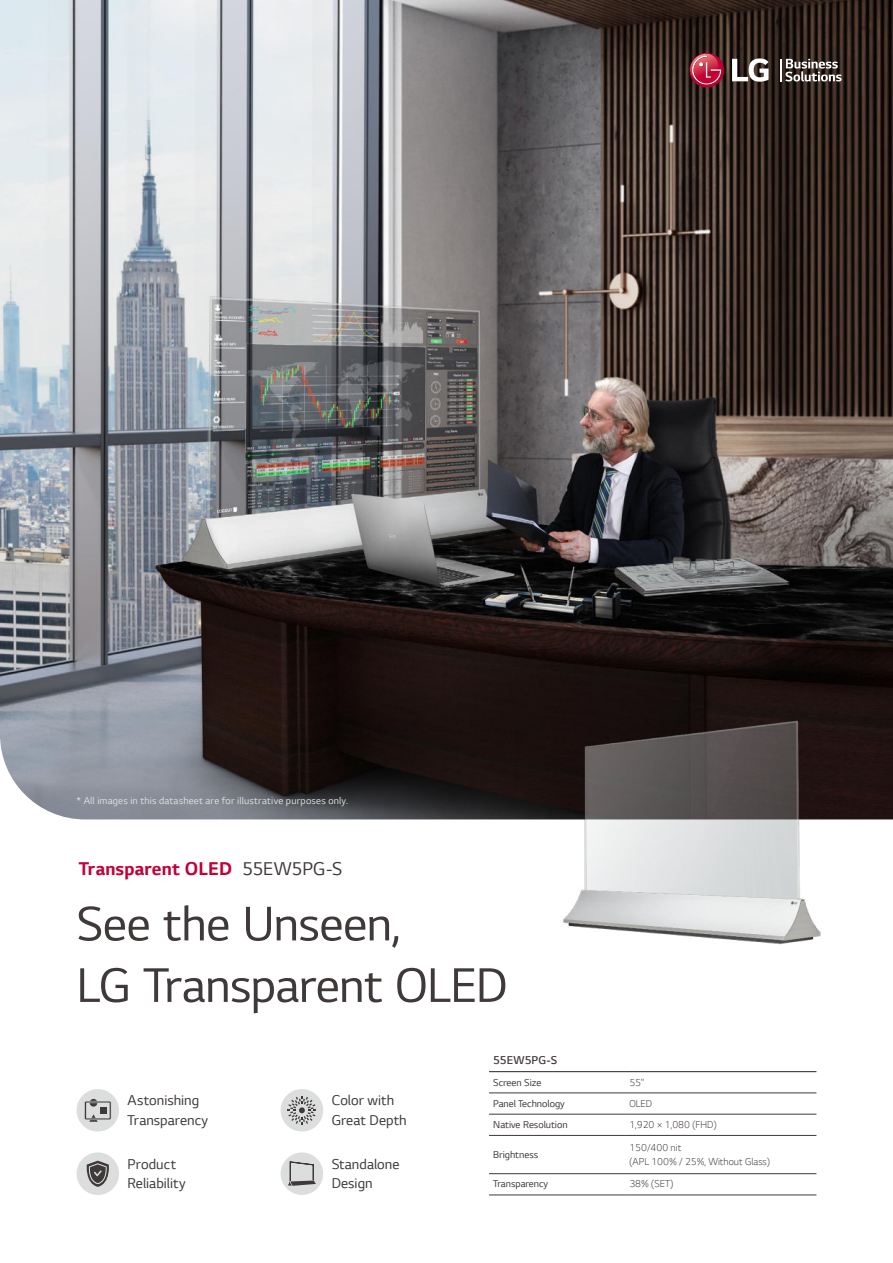
<style>
.page{position:relative;width:893px;height:1263px;background:#fff}
.page>*{position:absolute;margin:0;border:0;box-sizing:border-box;transform-origin:0 0}
.t1{font:51px/61.5px "LG Smart";letter-spacing:-.01em;color:#3f3a39}
.t2{font:700 19.5px "LG Smart";letter-spacing:.01em;color:#c30037}
.t3{font:15px/19.5px "LG Smart";letter-spacing:.005em;color:#3f3a39}
.t4{font:300 12px "LG Smart";letter-spacing:.005em;color:#3f3a39}
.t5{font:300 10.5px/13.5px "LG Smart";color:#3f3a39}
.t6{font:10.5px "LG Smart";color:#3f3a39}
.t7{font:10.5px "LG Smart";letter-spacing:.02em;color:#dcdddd}
.s1{font-weight:400;color:#3f3a39}
</style>
<div class="page">
<img style="left:0;top:0;width:893px;height:612px">
<svg style="left:0;top:612px;width:893px;height:208px;background:#3e393b"></svg>
<svg style="left:781px;top:59px;width:61px;height:22px"></svg>
<svg style="left:732px;top:58px;width:36px;height:24px"></svg>
<svg style="left:689px;top:53px;width:35px;height:35px"></svg>
<svg style="left:690px;top:54px;width:32px;height:31px"></svg>
<img style="left:544px;top:698px;width:309px;height:247px">
<div style="left:281px;top:1152px;width:42px;height:43px;background:#dcdddd;border-radius:50%"></div>
<svg style="left:288px;top:1161px;width:28px;height:25px"></svg>
<hr style="left:489px;top:1093px;width:136px;height:1px;background:#3f3a39">
<hr style="left:625px;top:1093px;width:191px;height:1px;background:#3f3a39">
<hr style="left:489px;top:1114px;width:136px;height:1px;background:#3f3a39">
<hr style="left:489px;top:1135px;width:136px;height:1px;background:#3f3a39">
<hr style="left:489px;top:1173px;width:136px;height:1px;background:#3f3a39">
<hr style="left:625px;top:1114px;width:191px;height:1px;background:#3f3a39">
<hr style="left:625px;top:1135px;width:191px;height:1px;background:#3f3a39">
<hr style="left:625px;top:1173px;width:191px;height:1px;background:#3f3a39">
<hr style="left:489px;top:1194px;width:136px;height:1px;background:#3f3a39">
<hr style="left:625px;top:1194px;width:191px;height:1px;background:#3f3a39">
<hr style="left:489px;top:1071px;width:136px;height:1px;background:#3f3a39">
<hr style="left:625px;top:1071px;width:191px;height:1px;background:#3f3a39">
<div style="left:77px;top:1152px;width:42px;height:43px;background:#dcdddd;border-radius:50%"></div>
<div style="left:77px;top:1089px;width:42px;height:42px;background:#dcdddd;border-radius:50%"></div>
<div style="left:90px;top:1099px;width:7px;height:7px;background:#54504f;border-radius:50%"></div>
<svg style="left:84px;top:1101px;width:27px;height:21px"></svg>
<div style="left:281px;top:1089px;width:42px;height:42px;background:#dcdddd;border-radius:50%"></div>
<svg style="left:288px;top:1096px;width:28px;height:29px"></svg>
<svg style="left:86px;top:1160px;width:23px;height:27px"></svg>
<p class="t7" style="left:77px;top:796px;width:273px">* All images in this datasheet are for illustrative purposes only.</p>
<h2 class="t2" style="left:79px;top:862px;width:265px">Transparent OLED <span class="s1">55EW5PG-S</span></h2>
<h1 class="t1" style="left:77px;top:897px;width:432px">See the Unseen,<br>LG Transparent OLED</h1>
<p class="t3" style="left:128px;top:1092px;width:82px">Astonishing<br>Transparency</p>
<p class="t3" style="left:332px;top:1092px;width:77px">Color with<br>Great Depth</p>
<p class="t3" style="left:128px;top:1155px;width:60px">Product<br>Reliability</p>
<p class="t3" style="left:332px;top:1155px;width:69px">Standalone<br>Design</p>
<p class="t4" style="left:493px;top:1056px;width:66px">55EW5PG-S</p>
<p class="t6" style="left:493px;top:1078px;width:50px">Screen Size</p>
<p class="t5" style="left:629px;top:1076px;width:17px">55"</p>
<p class="t6" style="left:493px;top:1099px;width:73px">Panel Technology</p>
<p class="t5" style="left:629px;top:1097px;width:24px">OLED</p>
<p class="t6" style="left:493px;top:1120px;width:76px">Native Resolution</p>
<p class="t5" style="left:629px;top:1118px;width:89px">1,920 × 1,080 (FHD)</p>
<p class="t6" style="left:493px;top:1150px;width:46px">Brightness</p>
<p class="t5" style="left:629px;top:1141px;width:142px">150/400 nit<br>(APL 100% / 25%, Without Glass)</p>
<p class="t6" style="left:493px;top:1180px;width:56px">Transparency</p>
<p class="t5" style="left:629px;top:1178px;width:45px">38% (SET)</p>
</div>
